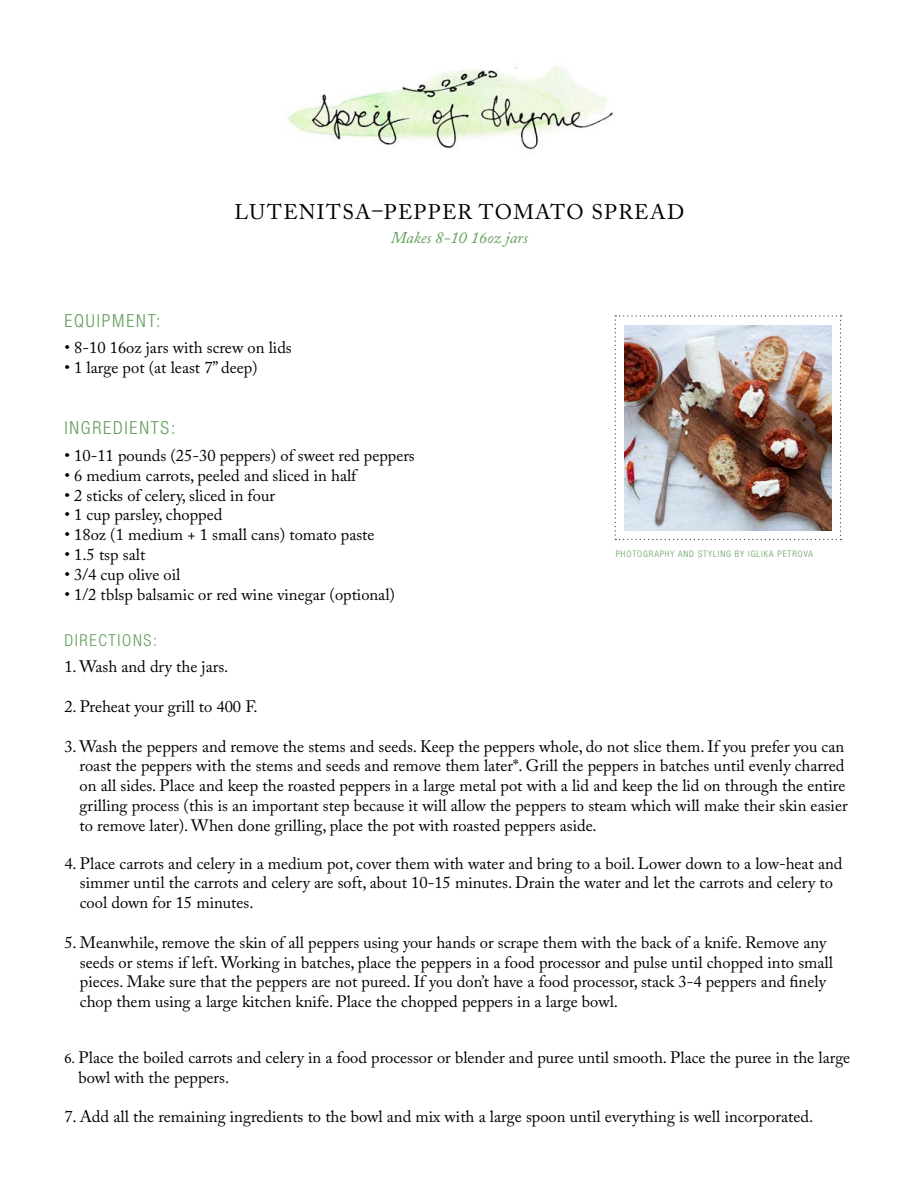
<style>
.page{position:relative;width:918px;height:1188px;background:#fff}
.page>*{position:absolute;margin:0;border:0;box-sizing:border-box;transform-origin:0 0}
.t1{font:21px "Adobe Caslon Pro";letter-spacing:.065em;color:#000}
.t2{font:300 condensed 18px "Helvetica Neue LT Std";letter-spacing:.1em;color:#629d5a}
.t3{font:16.5px/19.8px "Adobe Caslon Pro";color:#000}
.t4{font:italic 16.5px "Adobe Caslon Pro";color:#629d5a}
.t5{font:300 condensed 16.5px "Helvetica Neue LT Std";color:#629d5a}
.t6{font:300 condensed 9px "Helvetica Neue LT Std";letter-spacing:.1em;color:#629d5a}
.s1{font-family:"Minion Pro";font-size:15px}
</style>
<div class="page">
<img style="left:615px;top:315px;width:227px;height:225px">
<img style="left:288px;top:66px;width:325px;height:84px">
<p class="t1" style="left:235px;top:200px;width:451px">Lutenitsa–pepper tomato spread</p>
<p class="t4" style="left:391px;top:228px;width:139px">Makes 8-10 16oz jars</p>
<p class="t2" style="left:64px;top:310px;width:98px">EQUIPMENT:</p>
<p class="t3" style="left:64px;top:338px;width:229px">• 8-10 16oz jars with screw on lids</p>
<p class="t3" style="left:64px;top:358px;width:195px">• 1 large pot (at least 7” deep)</p>
<p class="t2" style="left:64px;top:418px;width:70px">INGREDIENT</p>
<p class="t2" style="left:161px;top:418px;width:16px">S:</p>
<p class="t3" style="left:64px;top:445px;width:352px">• 10-11 pounds (25-30 peppers) of sweet red peppers</p>
<p class="t3" style="left:64px;top:465px;width:294px">• 6 medium carrots, peeled and sliced in half</p>
<p class="t3" style="left:64px;top:485px;width:212px">• 2 sticks of celery, sliced in four</p>
<p class="t3" style="left:64px;top:505px;width:159px">• 1 cup parsley, chopped</p>
<p class="t3" style="left:64px;top:525px;width:312px">• 18oz (1 medium + 1 small cans) tomato paste</p>
<p class="t3" style="left:64px;top:544px;width:82px">• 1.5 tsp salt</p>
<p class="t3" style="left:64px;top:564px;width:118px">• 3/4 cup olive oil</p>
<p class="t3" style="left:64px;top:584px;width:332px">• 1/2 tblsp balsamic or red wine vinegar (optional)</p>
<p class="t5" style="left:64px;top:631px;width:94px">DIRECTIONS:</p>
<p class="t3" style="left:64px;top:657px;width:166px">1. Wash and dry the jars.</p>
<p class="t3" style="left:64px;top:696px;width:195px">2. Preheat your grill to 400 F.</p>
<p class="t3" style="left:80px;top:736px;width:770px;text-indent:-15px">3. Wash the peppers and remove the stems and seeds. Keep the peppers whole, do not slice them. If you prefer you can roast the peppers with the stems and seeds and remove them later*. Grill the peppers in batches until evenly charred on all sides. Place and keep the roasted peppers in a large metal pot with a lid and keep the lid on through the entire grilling process (this is an important step because it will allow the peppers to steam which will make their skin easier to remove later). When done grilling, place the pot with roasted peppers aside.</p>
<p class="t3" style="left:80px;top:853px;width:764px;text-indent:-15px">4. Place carrots and celery in a medium pot, cover them with water and bring to a boil. Lower down to a low-heat and simmer until the carrots and celery are soft, about 10-15 minutes. Drain the water and let the carrots and celery to cool down for 15 minutes.</p>
<p class="t3" style="left:80px;top:932px;width:755px;text-indent:-15px">5. Meanwhile, remove the skin of all peppers using your hands or scrape them with the back of a knife. Remove any seeds or stems if left. Working in batches, place the peppers in a food processor and pulse until chopped into small pieces. Make sure that the peppers are not pureed. If you don’t have a food processor, stack 3-4 peppers and finely chop them using a large kitchen knife. Place the chopped peppers in a large bowl.</p>
<p class="t3" style="left:78px;top:1047px;width:773px;text-indent:-14px"><span class="s1">6.</span> Place the boiled carrots and celery in a food processor or blender and puree until smooth. Place the puree in the large bowl with the peppers.</p>
<p class="t3" style="left:64px;top:1107px;width:750px">7. Add all the remaining ingredients to the bowl and mix with a large spoon until everything is well incorporated.</p>
<p class="t6" style="left:616px;top:548px;width:199px">PHOTOGRAPHY AND STYLIN G BY IGLIKA PETROVA</p>
</div>
